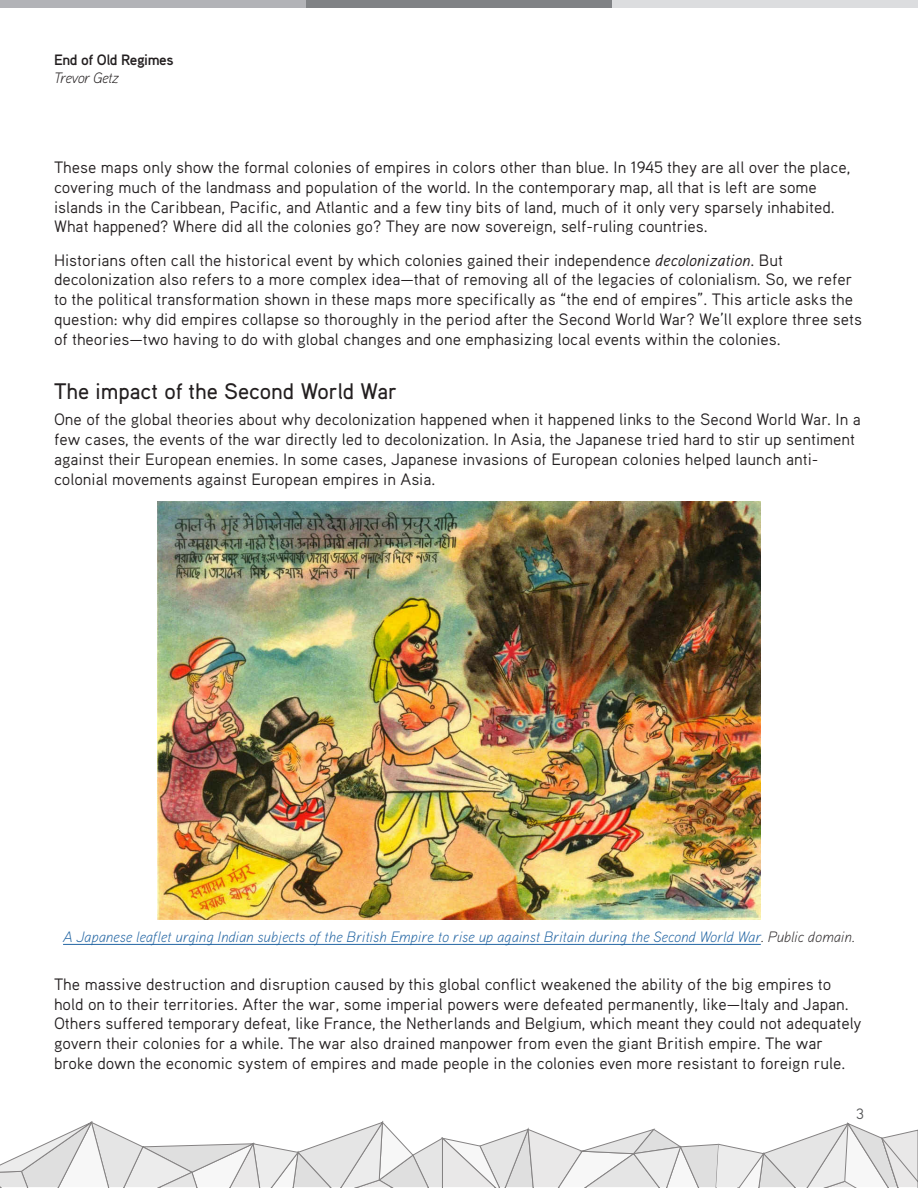
<style>
.page{position:relative;width:918px;height:1188px;background:#fff}
.page>*{position:absolute;margin:0;border:0;box-sizing:border-box;transform-origin:0 0}
.Heading{font:500 22.5px "Aaux Pro";color:#231f20}
.Body{font:16.5px/19.8px "Aaux Pro";color:#231f20}
.t1{font:italic 300 15px "Aaux Pro";color:#175d9e}
.t2{font:700 15px "Aaux Pro";letter-spacing:-.03em;color:#231f20}
.t3{font:italic 300 15px "Aaux Pro";letter-spacing:-.035em;color:#231f20}
.t4{font:15px "Aaux Pro";color:#57585a}
.s1{font-style:italic}
.s2{color:#231f20}
</style>
<div class="page">
<div style="left:0;top:0;width:306px;height:8px;background:#b2b3b7"></div>
<div style="left:306px;top:0;width:306px;height:8px;background:#808285"></div>
<div style="left:612px;top:0;width:306px;height:8px;background:#dcdddf"></div>
<svg style="left:0;top:1121px;width:918px;height:67px"></svg>
<img style="left:157px;top:502px;width:604px;height:418px">
<hr style="left:63px;top:944px;width:698px;height:1px;background:#175d9e">
<p class="t2" style="left:54px;top:51px;width:121px">End of Old Regimes</p>
<p class="t3" style="left:54px;top:69px;width:66px">Trevor Getz</p>
<p class="Body" style="left:54px;top:157px;width:798px">These maps only show the formal colonies of empires in colors other than blue. In 1945 they are all over the place, covering much of the landmass and population of the world. In the contemporary map, all that is left are some islands in the Caribbean, Pacific, and Atlantic and a few tiny bits of land, much of it only very sparsely inhabited.<br>What happened? Where did all the colonies go? They are now sovereign, self-ruling countries.</p>
<p class="Body" style="left:54px;top:250px;width:810px">Historians often call the historical event by which colonies gained their independence <span class="s1">decolonization</span>. But decolonization also refers to a more complex idea—that of removing all of the legacies of colonialism. So, we refer to the political transformation shown in these maps more specifically as “the end of empires”. This article asks the question: why did empires collapse so thoroughly in the period after the Second World War? We’ll explore three sets of theories—two having to do with global changes and one emphasizing local events within the colonies.</p>
<h2 class="Heading" style="left:54px;top:377px;width:344px">The impact of the Second World War</h2>
<p class="Body" style="left:54px;top:409px;width:808px">One of the global theories about why decolonization happened when it happened links to the Second World War. In a few cases, the events of the war directly led to decolonization. In Asia, the Japanese tried hard to stir up sentiment against their European enemies. In some cases, Japanese invasions of European colonies helped launch anti&shy;colonial movements against European empires in Asia.</p>
<p class="t1" style="left:63px;top:928px;width:793px">A Japanese leaflet urging Indian subjects of the British Empire to rise up against Britain during the Second World War<span class="s2">. Public domain.</span></p>
<p class="Body" style="left:54px;top:974px;width:809px">The massive destruction and disruption caused by this global conflict weakened the ability of the big empires to hold on to their territories. After the war, some imperial powers were defeated permanently, like—Italy and Japan.<br>Others suffered temporary defeat, like France, the Netherlands and Belgium, which meant they could not adequately govern their colonies for a while. The war also drained manpower from even the giant British empire. The war broke down the economic system of empires and made people in the colonies even more resistant to foreign rule.</p>
<p class="t4" style="left:856px;top:1104px;width:9px">3</p>
</div>
